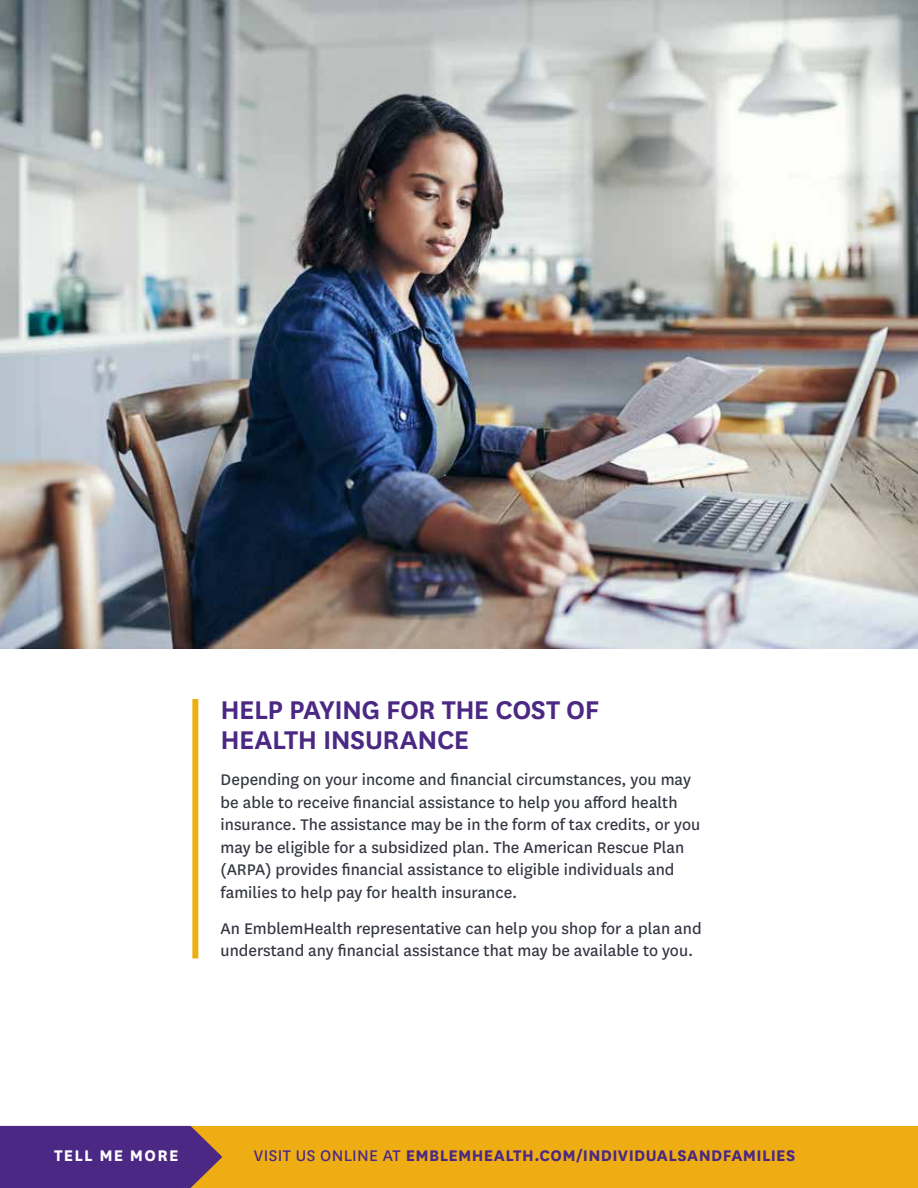
<style>
.page{position:relative;width:918px;height:1188px;background:#fff}
.page>*{position:absolute;margin:0;border:0;box-sizing:border-box;transform-origin:0 0}
.t1{font:600 30px/30px "National";letter-spacing:-.015em;color:#4b2884}
.t2{font:18px/22.5px "National";color:#343741}
.t3{font:700 18px "National";letter-spacing:.02em;color:#4b2884}
.t4{font:700 18px "National";letter-spacing:.07em;color:#fff}
.s1{font-weight:400}
</style>
<div class="page">
<div style="left:0;top:1126px;width:918px;height:62px;background:#eeae13"></div>
<div style="left:0;top:1126px;width:222px;height:62px;background:#4b2884"></div>
<img style="left:0;top:0;width:918px;height:649px">
<div style="left:192px;top:699px;width:6px;height:259px;background:#eeae13"></div>
<h1 class="t1" style="left:221px;top:693px;width:380px">HELP PAYING FOR THE COST OF<br>HEALTH INSURANCE</h1>
<p class="t2" style="left:221px;top:767px;width:481px">Depending on your income and financial circumstances, you may be able to receive financial assistance to help you afford health insurance. The assistance may be in the form of tax credits, or you may be eligible for a subsidized plan. The American Rescue Plan (ARPA) provides financial assistance to eligible individuals and families to help pay for health insurance.</p>
<p class="t2" style="left:221px;top:916px;width:483px">An EmblemHealth representative can help you shop for a plan and understand any financial assistance that may be available to you.</p>
<p class="t4" style="left:54px;top:1143px;width:126px">TELL ME MORE</p>
<p class="t3" style="left:254px;top:1143px;width:543px"><span class="s1">VISIT US ONLINE AT</span> EMBLEMHEALTH.COM/INDIVIDUALSANDFAMILIES</p>
</div>
